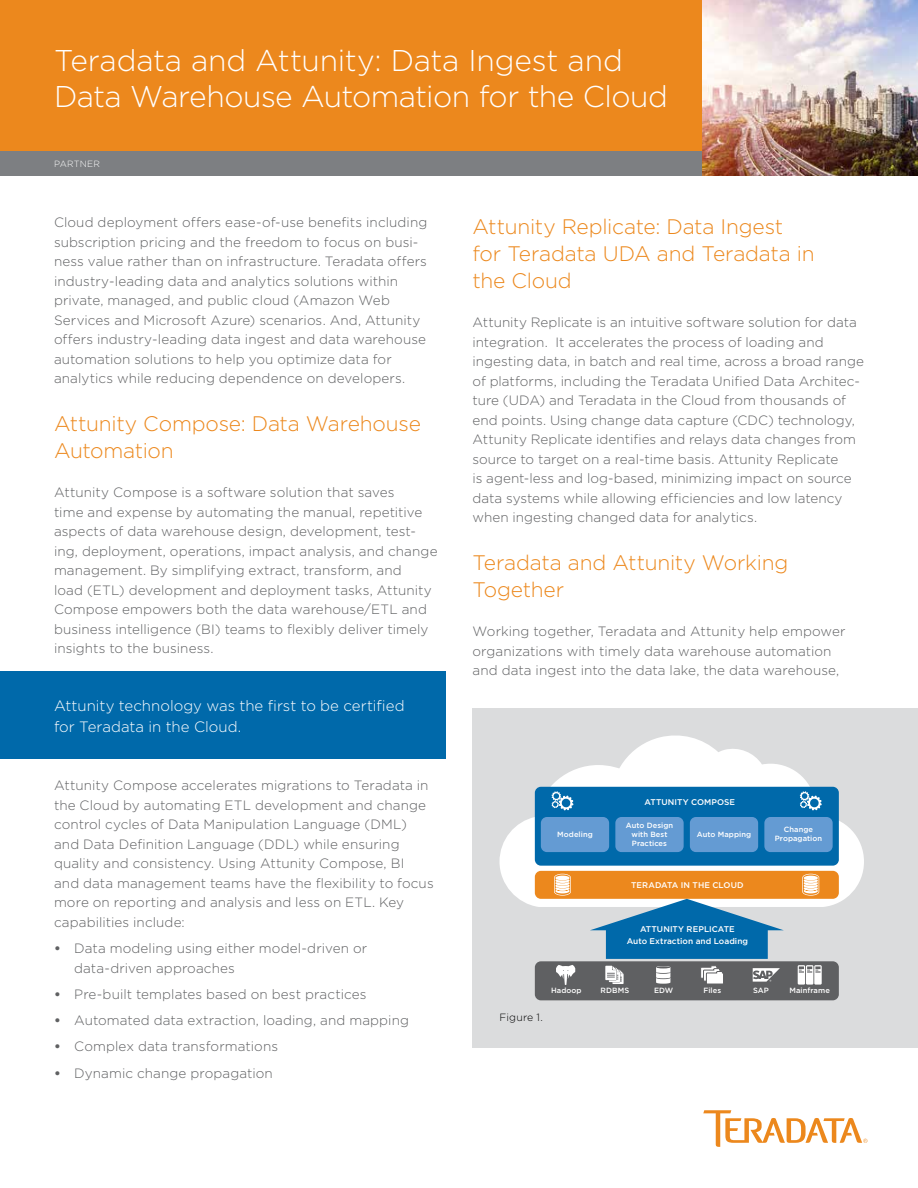
<style>
.page{position:relative;width:918px;height:1188px;background:#fff}
.page>*{position:absolute;margin:0;border:0;box-sizing:border-box;transform-origin:0 0}
.t1{font:300 30px/36px "Gotham";letter-spacing:-.015em;color:#fff}
.t2{font:300 21px/27px "Gotham";letter-spacing:-.01em;color:#ec881d}
.t3{font:300 15px/21px "Gotham";color:#fff}
.t4{font:300 13.5px/19.5px "Gotham";letter-spacing:.005em;color:#5f6062}
.t5{font:300 10.5px "Gotham";letter-spacing:.01em;color:#000}
.t6{font:300 9px "Gotham";letter-spacing:.025em;color:#fff}
.t7{font:500 8.25px/12px "Gotham";letter-spacing:.005em;color:#fff;text-align:center}
.t8{font:500 7.5px/9px "Gotham";letter-spacing:.01em;color:#fff;text-align:center}
.s1{font-weight:700}
</style>
<div class="page">
<div style="left:0;top:0;width:918px;height:152px;background:#ec881d"></div>
<div style="left:0;top:151px;width:918px;height:25px;background:#7d7f82"></div>
<svg style="left:703px;top:1110px;width:164px;height:37px"></svg>
<div style="left:0;top:672px;width:446px;height:87px;background:#0069aa"></div>
<img style="left:702px;top:0;width:216px;height:176px">
<div style="left:472px;top:708px;width:446px;height:340px;background:#dbdcdd"></div>
<div style="left:535px;top:961px;width:304px;height:39px;background:#5f6062;border-radius:6px"></div>
<svg style="left:500px;top:735px;width:364px;height:224px"></svg>
<svg style="left:556px;top:965px;width:20px;height:20px"></svg>
<svg style="left:605px;top:966px;width:19px;height:18px"></svg>
<svg style="left:656px;top:966px;width:14px;height:18px"></svg>
<svg style="left:701px;top:966px;width:22px;height:18px"></svg>
<svg style="left:753px;top:968px;width:27px;height:14px"></svg>
<svg style="left:798px;top:965px;width:24px;height:20px"></svg>
<h1 class="t1" style="left:54px;top:42px;width:616px">Teradata and Attunity: Data Ingest and<br>Data Warehouse Automation for the Cloud</h1>
<p class="t6" style="left:54px;top:159px;width:48px">PARTNER</p>
<p class="t4" style="left:54px;top:213px;width:375px">Cloud deployment offers ease-of-use benefits including subscription pricing and the freedom to focus on busi&shy;ness value rather than on infrastructure. Teradata offers industry-leading data and analytics solutions within private, managed, and public cloud (Amazon Web Services and Microsoft Azure) scenarios. And, Attunity offers industry-leading data ingest and data warehouse automation solutions to help you optimize data for analytics while reducing dependence on developers.</p>
<h2 class="t2" style="left:54px;top:409px;width:369px">Attunity Compose: Data Warehouse<br>Automation</h2>
<p class="t4" style="left:54px;top:483px;width:385px">Attunity Compose is a software solution that saves<br>time and expense by automating the manual, repetitive aspects of data warehouse design, development, test&shy;ing, deployment, operations, impact analysis, and change management. By simplifying extract, transform, and<br>load (ETL) development and deployment tasks, Attunity Compose empowers both the data warehouse/ETL and business intelligence (BI) teams to flexibly deliver timely insights to the business.</p>
<p class="t3" style="left:54px;top:695px;width:352px">Attunity technology was the first to be certified for Teradata in the Cloud.</p>
<p class="t4" style="left:54px;top:776px;width:381px">Attunity Compose accelerates migrations to Teradata in the Cloud by automating ETL development and change control cycles of Data Manipulation Language (DML) and Data Definition Language (DDL) while ensuring quality and consistency. Using Attunity Compose, BI<br>and data management teams have the flexibility to focus more on reporting and analysis and less on ETL. Key capabilities include:</p>
<p class="t4" style="left:74px;top:938px;width:294px;text-indent:-20px"><span class="s1">•</span> Data modeling using either model-driven or data-driven approaches</p>
<p class="t4" style="left:54px;top:984px;width:314px"><span class="s1">•</span> Pre-built templates based on best practices</p>
<p class="t4" style="left:54px;top:1010px;width:357px"><span class="s1">•</span> Automated data extraction, loading, and mapping</p>
<p class="t4" style="left:54px;top:1037px;width:226px"><span class="s1">•</span> Complex data transformations</p>
<p class="t4" style="left:54px;top:1063px;width:220px"><span class="s1">•</span> Dynamic change propagation</p>
<h2 class="t2" style="left:472px;top:212px;width:344px">Attunity Replicate: Data Ingest for Teradata UDA and Teradata in the Cloud</h2>
<p class="t4" style="left:472px;top:313px;width:393px">Attunity Replicate is an intuitive software solution for data integration. It accelerates the process of loading and ingesting data, in batch and real time, across a broad range of platforms, including the Teradata Unified Data Architec&shy;ture (UDA) and Teradata in the Cloud from thousands of end points. Using change data capture (CDC) technology, Attunity Replicate identifies and relays data changes from source to target on a real-time basis. Attunity Replicate<br>is agent-less and log-based, minimizing impact on source data systems while allowing efficiencies and low latency when ingesting changed data for analytics.</p>
<h2 class="t2" style="left:472px;top:548px;width:317px">Teradata and Attunity Working<br>Together</h2>
<p class="t4" style="left:472px;top:622px;width:374px">Working together, Teradata and Attunity help empower organizations with timely data warehouse automation and data ingest into the data lake, the data warehouse,</p>
<p class="t8" style="left:557px;top:829px;width:37px">Modeling</p>
<p class="t7" style="left:645px;top:796px;width:92px">ATTUNITY COMPOSE</p>
<p class="t8" style="left:626px;top:820px;width:49px">Auto Design with Best<br>Practices</p>
<p class="t8" style="left:697px;top:829px;width:56px">Auto Mapping</p>
<p class="t8" style="left:775px;top:825px;width:49px">Change<br>Propagation</p>
<p class="t7" style="left:631px;top:879px;width:114px">TERADATA IN THE CLOUD</p>
<p class="t7" style="left:627px;top:923px;width:123px">ATTUNITY REPLICATE<br>Auto Extraction and Loading</p>
<p class="t5" style="left:500px;top:1011px;width:45px">Figure 1.</p>
<p class="t8" style="left:551px;top:986px;width:32px">Hadoop</p>
<p class="t8" style="left:601px;top:986px;width:30px">RDBMS</p>
<p class="t8" style="left:654px;top:986px;width:21px">EDW</p>
<p class="t8" style="left:703px;top:986px;width:19px">Files</p>
<p class="t8" style="left:753px;top:986px;width:17px">SAP</p>
<p class="t8" style="left:789px;top:986px;width:42px">Mainframe</p>
</div>
